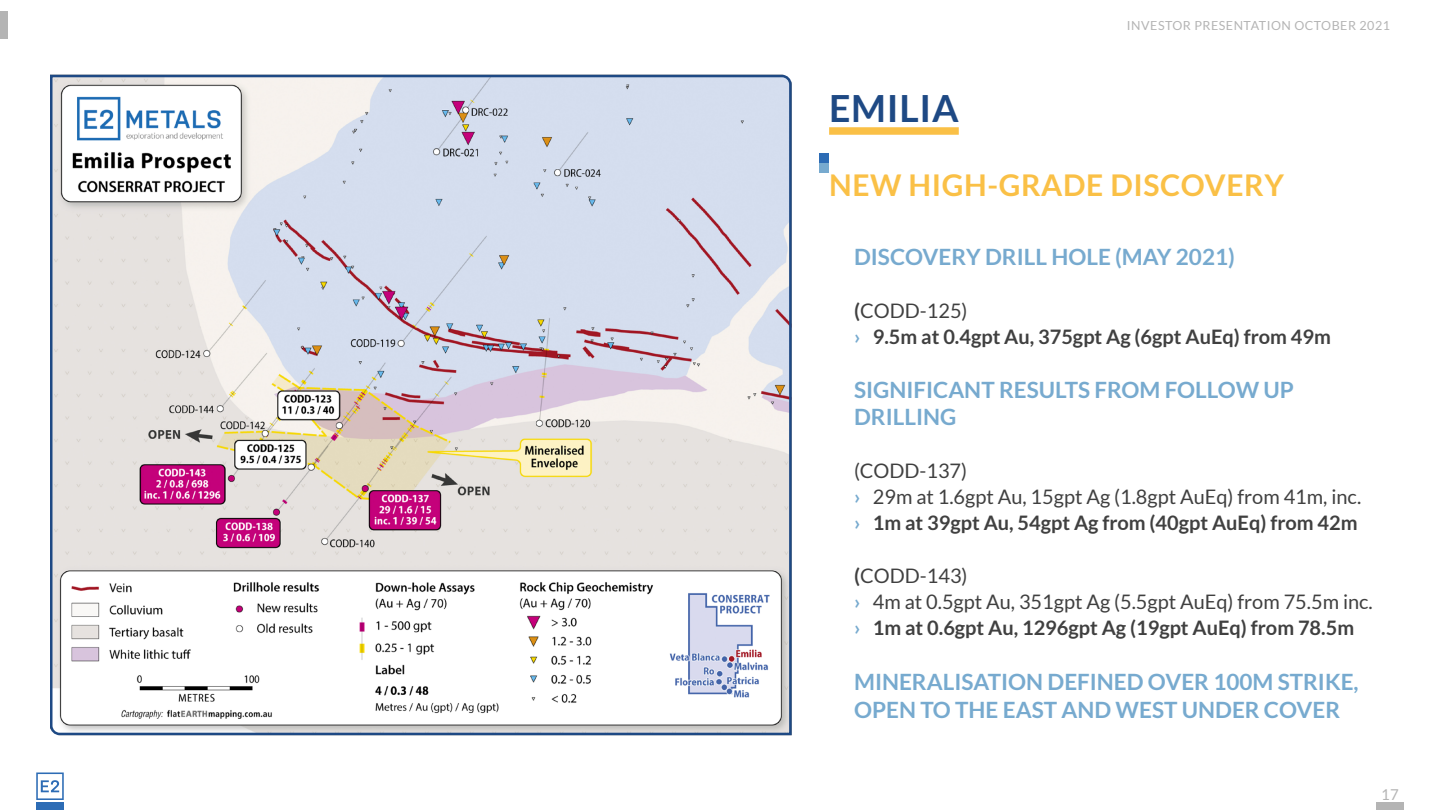
<style>
.page{position:relative;width:1440px;height:810px;background:#fff}
.page>*{position:absolute;margin:0;border:0;box-sizing:border-box;transform-origin:0 0}
.t1{font:700 37.5px "Lato";letter-spacing:.02em;color:#1e4984}
.t2{font:700 30px "Lato";letter-spacing:.02em;color:#fac046}
.t3{font:700 22.5px/27.5px "Lato";color:#77aacf}
.t4{font:700 20px "Lato";color:#404040}
.t5{font:20px "Lato";color:#404040}
.t6{font:15px "Lato";color:#b4b4b4}
.t7{font:12.5px "Lato";letter-spacing:.04em;color:#b4b4b4}
.s1{font-weight:700}
.s2{color:#77aacf}
.s3{font-weight:700;color:#77aacf}
</style>
<div class="page">
<div style="left:0;top:11px;width:8px;height:28px;background:#b4b4b4"></div>
<div style="left:1376px;top:802px;width:28px;height:8px;background:#b4b4b4"></div>
<div style="left:36px;top:802px;width:28px;height:8px;background:#2d6cb5"></div>
<svg style="left:36px;top:772px;width:28px;height:28px"></svg>
<div style="left:829px;top:127px;width:130px;height:8px;background:#fac046"></div>
<svg style="left:50px;top:74px;width:742px;height:662px"></svg>
<div style="left:820px;top:153px;width:9px;height:10px;background:#2d6cb5"></div>
<div style="left:820px;top:163px;width:9px;height:9px;background:#77aacf"></div>
<p class="t1" style="left:829px;top:87px;width:131px">EMILIA</p>
<p class="t7" style="left:1127px;top:19px;width:265px">INVESTOR PRESENTATION OCTOBER 2021</p>
<p class="t2" style="left:829px;top:168px;width:456px">NEW HIGH-GRADE DISCOVERY</p>
<p class="t3" style="left:854px;top:243px;width:382px">DISCOVERY DRILL HOLE (MAY 2021)</p>
<p class="t5" style="left:854px;top:300px;width:115px"><span class="s1">(</span>CODD-125)</p>
<p class="t4" style="left:854px;top:325px;width:478px"><span class="s2">›</span> 9.5m at 0.4gpt Au, 375gpt Ag (6gpt AuEq) from 49m</p>
<p class="t3" style="left:854px;top:376px;width:441px">SIGNIFICANT RESULTS FROM FOLLOW UP</p>
<p class="t3" style="left:854px;top:403px;width:104px">DRILLING</p>
<p class="t5" style="left:854px;top:460px;width:115px">(CODD-137)</p>
<p class="t5" style="left:854px;top:486px;width:509px"><span class="s3">›</span> 29m at 1.6gpt Au, 15gpt Ag (1.8gpt AuEq) from 41m, inc.</p>
<p class="t4" style="left:854px;top:512px;width:505px"><span class="s2">›</span> 1m at 39gpt Au, 54gpt Ag from (40gpt AuEq) from 42m</p>
<p class="t5" style="left:854px;top:565px;width:115px"><span class="s1">(</span>CODD-143)</p>
<p class="t5" style="left:854px;top:591px;width:520px"><span class="s3">›</span> 4m at 0.5gpt Au, 351gpt Ag (5.5gpt AuEq) from 75.5m inc.</p>
<p class="t4" style="left:854px;top:617px;width:502px"><span class="s2">›</span> 1m at 0.6gpt Au, 1296gpt Ag (19gpt AuEq) from 78.5m</p>
<p class="t3" style="left:854px;top:668px;width:506px">MINERALISATION DEFINED OVER 100M STRIKE,<br>OPEN TO THE EAST AND WEST UNDER COVER</p>
<p class="t6" style="left:1381px;top:786px;width:19px">17</p>
</div>
